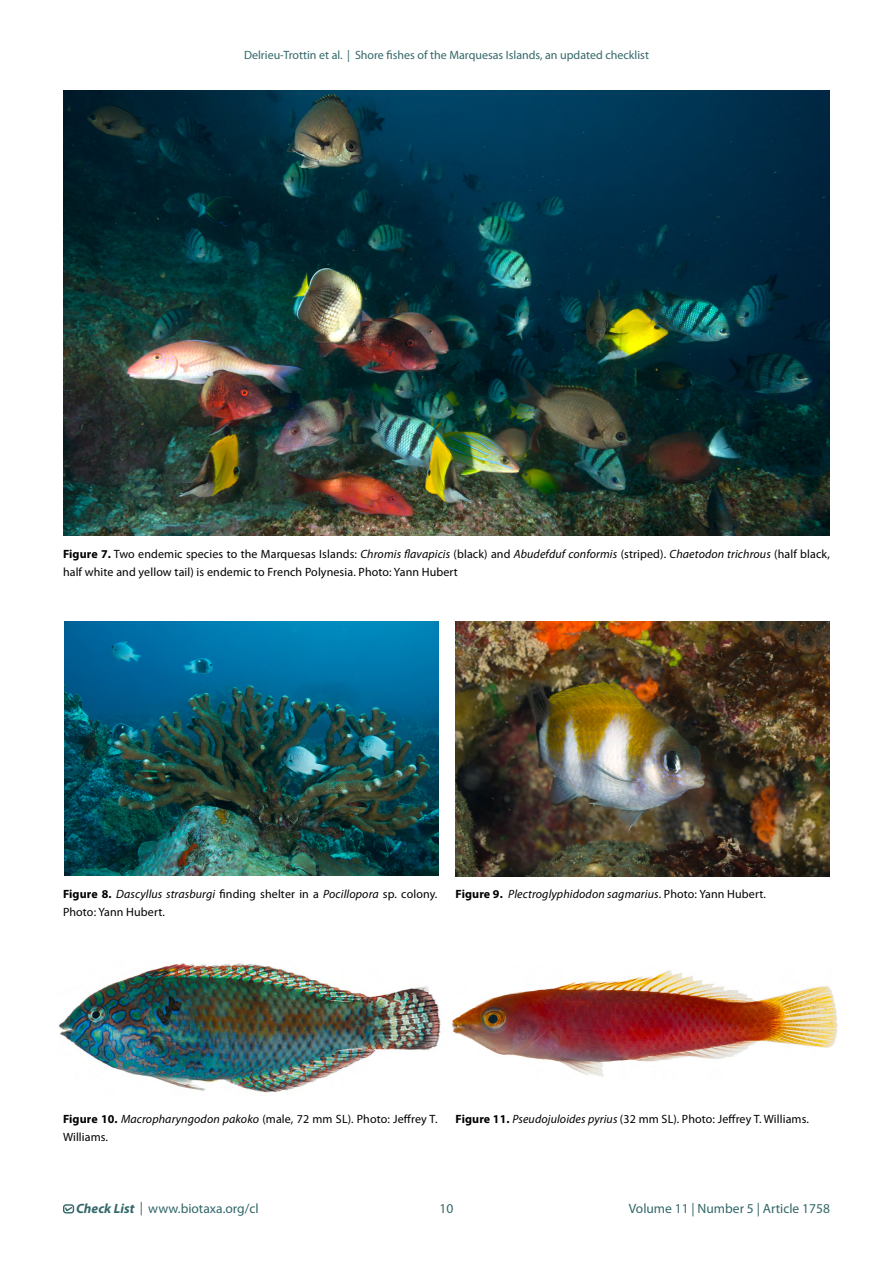
<style>
.page{position:relative;width:893px;height:1263px;background:#fff}
.page>*{position:absolute;margin:0;border:0;box-sizing:border-box;transform-origin:0 0}
.t1{font:13.5px "Myriad Pro";color:#336769}
.t2{font:12px/18px "Myriad Pro";letter-spacing:.01em;color:#000}
.t3{font:12px "Myriad Pro";color:#336769}
.t4{font:italic 12px "Myriad Pro";letter-spacing:.01em;color:#000}
.s1{font-weight:700}
.s2{font-style:italic}
.s3{font-weight:700;font-style:normal}
.s4{font-style:normal}
.s5{font-weight:700;font-style:italic}
</style>
<div class="page">
<div style="left:63px;top:1204px;width:11px;height:9px;border:1px solid #336767;border-radius:2px"></div>
<svg style="left:64px;top:1206px;width:9px;height:6px"></svg>
<img style="left:63px;top:90px;width:766px;height:446px">
<img style="left:455px;top:621px;width:375px;height:255px">
<img style="left:64px;top:621px;width:375px;height:255px">
<img style="left:58px;top:963px;width:383px;height:130px">
<img style="left:451px;top:970px;width:387px;height:107px">
<p class="t3" style="left:244px;top:47px;width:406px">Delrieu-Trottin et al. | Shore fishes of the Marquesas Islands, an updated checklist</p>
<p class="t2" style="left:63px;top:544px;width:768px"><span class="s1">Figure 7.</span> Two endemic species to the Marquesas Islands: <span class="s2">Chromis flavapicis</span> (black) and <span class="s2">Abudefduf conformis</span> (striped). <span class="s2">Chaetodon trichrous</span> (half black, half white and yellow tail) is endemic to French Polynesia. Photo: Yann Hubert</p>
<p class="t2" style="left:63px;top:885px;width:376px"><span class="s1">Figure 8.</span> <span class="s2">Dascyllus strasburgi</span> finding shelter in a <span class="s2">Pocillopora</span> sp. colony.<br>Photo: Yann Hubert.</p>
<p class="t4" style="left:455px;top:886px;width:312px"><span class="s3">Figure 9.</span> Plectroglyphidodon sagmarius<span class="s4">. Photo: Yann Hubert.</span></p>
<p class="t2" style="left:63px;top:1110px;width:376px"><span class="s1">Figure 10.</span> <span class="s2">Macropharyngodon pakoko</span> (male, 72 mm SL)<span class="s2">.</span> Photo: Jeffrey T.<br>Williams.</p>
<p class="t2" style="left:455px;top:1110px;width:355px"><span class="s1">Figure 11.</span> <span class="s2">Pseudojuloides pyrius</span> (32 mm SL)<span class="s2">.</span> Photo: Jeffrey T. Williams.</p>
<p class="t1" style="left:76px;top:1200px;width:184px"><span class="s5">Check List</span> | www.biotaxa.org/cl</p>
<p class="t1" style="left:440px;top:1200px;width:15px">10</p>
<p class="t1" style="left:629px;top:1200px;width:203px">Volume 11 | Number 5 | Article 1758</p>
</div>
